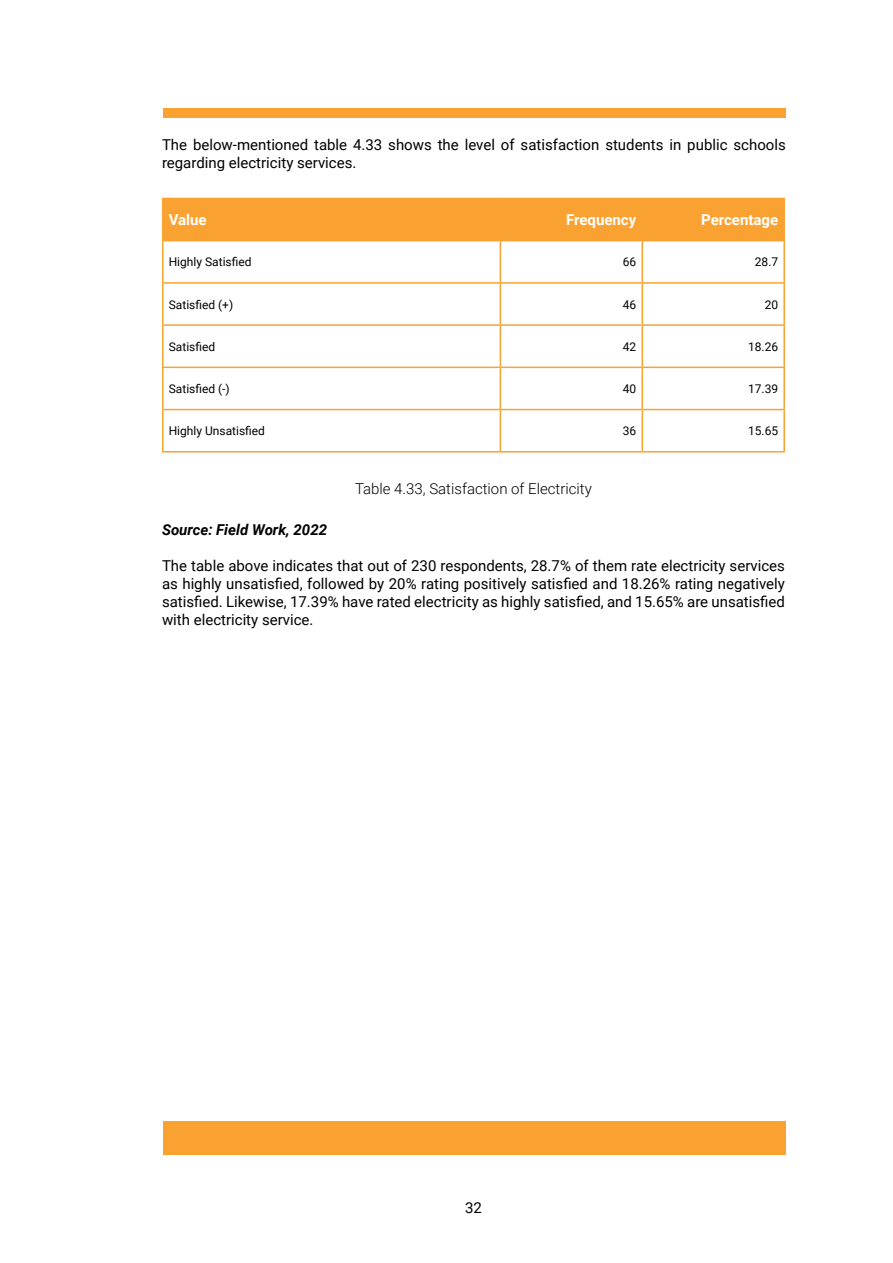
<style>
.page{position:relative;width:893px;height:1263px;background:#fff}
.page>*{position:absolute;margin:0;border:0;box-sizing:border-box;transform-origin:0 0}
.t1{font:15px/18px "Roboto";color:#000;text-align:justify}
.t2{font:300 15px "Roboto";color:#000}
.t3{font:700 15px "Roboto";color:#fff}
.t4{font:italic 700 15px "Roboto";color:#000}
.t5{font:12px "Roboto";color:#000}
</style>
<div class="page">
<div style="left:164px;top:199px;width:619px;height:41px;background:#faa231"></div>
<hr style="left:162px;top:198px;width:338px;height:1px;background:#faa231">
<hr style="left:162px;top:199px;width:2px;height:41px;background:#faa231">
<hr style="left:500px;top:198px;width:142px;height:1px;background:#faa231">
<hr style="left:500px;top:199px;width:1px;height:41px;background:#faa231">
<hr style="left:642px;top:198px;width:143px;height:1px;background:#faa231">
<hr style="left:641px;top:199px;width:2px;height:41px;background:#faa231">
<hr style="left:783px;top:199px;width:2px;height:41px;background:#faa231">
<hr style="left:162px;top:240px;width:338px;height:1px;background:#faa231">
<hr style="left:162px;top:241px;width:2px;height:41px;background:#faa231">
<hr style="left:500px;top:240px;width:142px;height:1px;background:#faa231">
<hr style="left:500px;top:241px;width:1px;height:41px;background:#faa231">
<hr style="left:642px;top:240px;width:143px;height:1px;background:#faa231">
<hr style="left:641px;top:241px;width:2px;height:41px;background:#faa231">
<hr style="left:783px;top:241px;width:2px;height:41px;background:#faa231">
<hr style="left:162px;top:282px;width:338px;height:2px;background:#faa231">
<hr style="left:162px;top:284px;width:2px;height:40px;background:#faa231">
<hr style="left:500px;top:282px;width:142px;height:2px;background:#faa231">
<hr style="left:500px;top:284px;width:1px;height:40px;background:#faa231">
<hr style="left:642px;top:282px;width:143px;height:2px;background:#faa231">
<hr style="left:641px;top:284px;width:2px;height:40px;background:#faa231">
<hr style="left:783px;top:284px;width:2px;height:40px;background:#faa231">
<hr style="left:162px;top:324px;width:338px;height:2px;background:#faa231">
<hr style="left:162px;top:326px;width:2px;height:41px;background:#faa231">
<hr style="left:500px;top:324px;width:142px;height:2px;background:#faa231">
<hr style="left:500px;top:326px;width:1px;height:41px;background:#faa231">
<hr style="left:642px;top:324px;width:143px;height:2px;background:#faa231">
<hr style="left:641px;top:326px;width:2px;height:41px;background:#faa231">
<hr style="left:783px;top:326px;width:2px;height:41px;background:#faa231">
<hr style="left:162px;top:367px;width:338px;height:1px;background:#faa231">
<hr style="left:162px;top:368px;width:2px;height:41px;background:#faa231">
<hr style="left:500px;top:367px;width:142px;height:1px;background:#faa231">
<hr style="left:500px;top:368px;width:1px;height:41px;background:#faa231">
<hr style="left:642px;top:367px;width:143px;height:1px;background:#faa231">
<hr style="left:641px;top:368px;width:2px;height:41px;background:#faa231">
<hr style="left:783px;top:368px;width:2px;height:41px;background:#faa231">
<hr style="left:162px;top:409px;width:338px;height:1px;background:#faa231">
<hr style="left:162px;top:410px;width:2px;height:41px;background:#faa231">
<hr style="left:500px;top:409px;width:142px;height:1px;background:#faa231">
<hr style="left:500px;top:410px;width:1px;height:41px;background:#faa231">
<hr style="left:642px;top:409px;width:143px;height:1px;background:#faa231">
<hr style="left:641px;top:410px;width:2px;height:41px;background:#faa231">
<hr style="left:783px;top:410px;width:2px;height:41px;background:#faa231">
<hr style="left:162px;top:451px;width:338px;height:1px;background:#faa231">
<hr style="left:500px;top:451px;width:142px;height:1px;background:#faa231">
<hr style="left:642px;top:451px;width:143px;height:1px;background:#faa231">
<div style="left:163px;top:1122px;width:623px;height:33px;background:#faa231"></div>
<div style="left:163px;top:108px;width:623px;height:9px;background:#faa231"></div>
<p class="t1" style="left:162px;top:135px;width:625px">The below-mentioned table 4.33 shows the level of satisfaction students in public schools regarding electricity services.</p>
<p class="t3" style="left:169px;top:209px;width:39px">Value</p>
<p class="t3" style="left:566px;top:209px;width:72px">Frequency</p>
<p class="t3" style="left:701px;top:209px;width:79px">Percentage</p>
<p class="t5" style="left:169px;top:254px;width:84px">Highly Satisfied</p>
<p class="t5" style="left:623px;top:254px;width:15px">66</p>
<p class="t5" style="left:755px;top:254px;width:25px">28.7</p>
<p class="t5" style="left:169px;top:296px;width:66px">Satisfied (+)</p>
<p class="t5" style="left:623px;top:296px;width:15px">46</p>
<p class="t5" style="left:765px;top:296px;width:15px">20</p>
<p class="t5" style="left:169px;top:338px;width:48px">Satisfied</p>
<p class="t5" style="left:623px;top:338px;width:15px">42</p>
<p class="t5" style="left:748px;top:338px;width:32px">18.26</p>
<p class="t5" style="left:169px;top:380px;width:63px">Satisfied (-)</p>
<p class="t5" style="left:623px;top:380px;width:15px">40</p>
<p class="t5" style="left:748px;top:380px;width:32px">17.39</p>
<p class="t5" style="left:169px;top:422px;width:98px">Highly Unsatisfied</p>
<p class="t5" style="left:623px;top:422px;width:15px">36</p>
<p class="t5" style="left:748px;top:422px;width:32px">15.65</p>
<p class="t2" style="left:355px;top:478px;width:238px">Table 4.33, Satisfaction of Electricity</p>
<p class="t4" style="left:162px;top:519px;width:167px">Source: Field Work, 2022</p>
<p class="t1" style="left:162px;top:556px;width:624px">The table above indicates that out of 230 respondents, 28.7% of them rate electricity services as highly unsatisfied, followed by 20% rating positively satisfied and 18.26% rating negatively satisfied. Likewise, 17.39% have rated electricity as highly satisfied, and 15.65% are unsatisfied with electricity service.</p>
<p class="t1" style="left:465px;top:1198px;width:18px">32</p>
</div>
